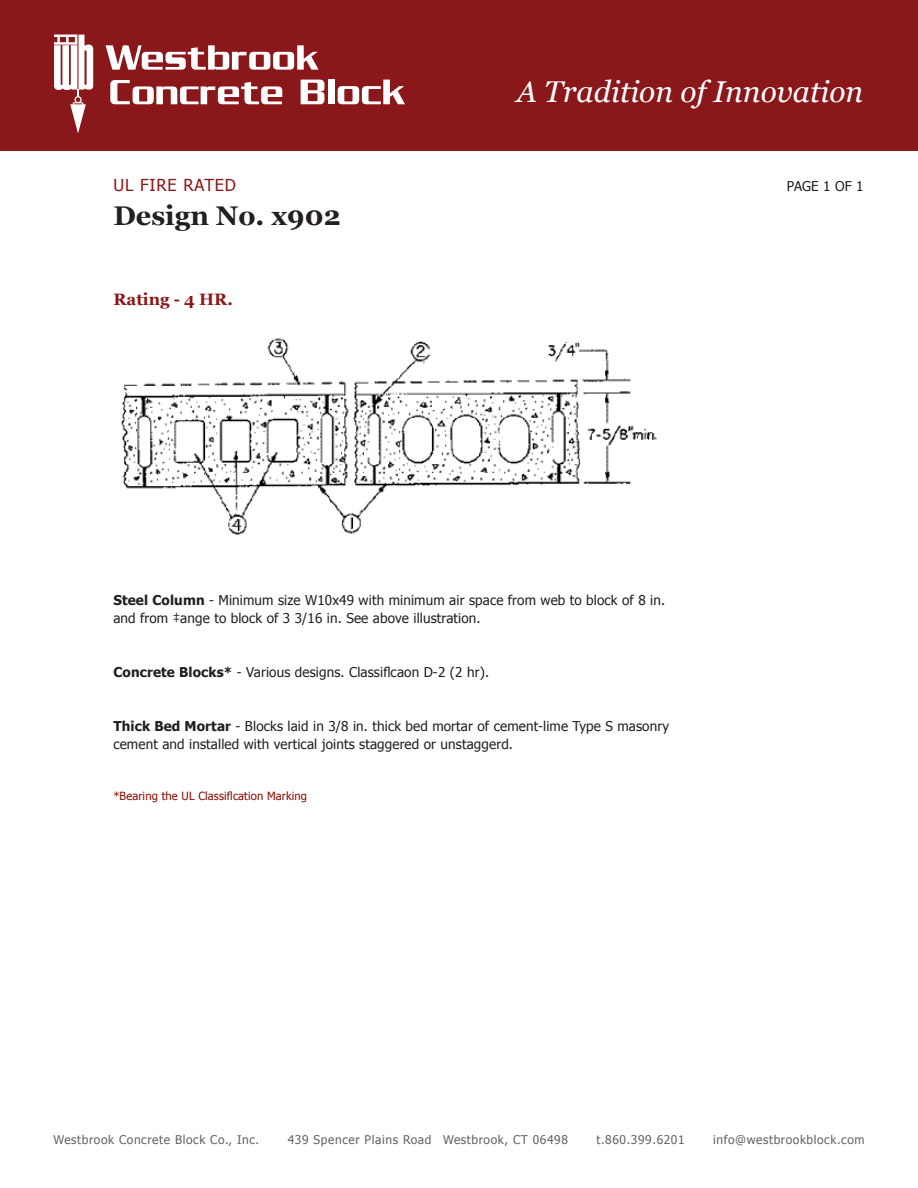
<style>
.page{position:relative;width:918px;height:1188px;background:#fff}
.page>*{position:absolute;margin:0;border:0;box-sizing:border-box;transform-origin:0 0}
.t1{font:italic 30px "Georgia";color:#fff}
.t2{font:700 27px "Georgia";color:#231f20}
.t3{font:700 16.5px "Georgia";color:#8a171a}
.t4{font:16.5px "Tahoma";letter-spacing:.05em;color:#8a171a}
.t5{font:13.5px/18px "Tahoma";letter-spacing:.01em;color:#231f20}
.t6{font:12px "Tahoma";letter-spacing:.05em;color:#636366}
.t7{font:11.25px "Tahoma";letter-spacing:.01em;color:#8b0a02}
.s1{font-weight:700}
</style>
<div class="page">
<div style="left:0;top:0;width:918px;height:150px;background:#8a171a"></div>
<svg style="left:106px;top:45px;width:213px;height:25px"></svg>
<svg style="left:110px;top:80px;width:172px;height:24px"></svg>
<svg style="left:301px;top:80px;width:23px;height:24px"></svg>
<div style="left:328px;top:80px;width:7px;height:24px;background:#fff"></div>
<svg style="left:338px;top:80px;width:67px;height:24px"></svg>
<svg style="left:54px;top:34px;width:39px;height:99px"></svg>
<img style="left:121px;top:338px;width:536px;height:197px">
<p class="t1" style="left:517px;top:73px;width:348px">A Tradition of Innovation</p>
<p class="t4" style="left:113px;top:175px;width:124px">UL FIRE RATED</p>
<p class="t5" style="left:787px;top:177px;width:78px">PAGE 1 OF 1</p>
<p class="t2" style="left:113px;top:198px;width:229px">Design No. x902</p>
<p class="t3" style="left:113px;top:288px;width:121px">Rating - 4 HR.</p>
<p class="t5" style="left:113px;top:591px;width:553px"><span class="s1">Steel Column</span> - Minimum size W10x49 with minimum air space from web to block of 8 in. and from flange to block of 3 3/16 in. See above illustration.</p>
<p class="t5" style="left:113px;top:663px;width:377px"><span class="s1">Concrete Blocks*</span> - Various designs. Classificaon D-2 (2 hr).</p>
<p class="t5" style="left:113px;top:717px;width:557px"><span class="s1">Thick Bed Mortar</span> - Blocks laid in 3/8 in. thick bed mortar of cement-lime Type S masonry cement and installed with vertical joints staggered or unstaggerd.</p>
<p class="t7" style="left:113px;top:789px;width:195px">*Bearing the UL Classification Marking</p>
<p class="t6" style="left:53px;top:1132px;width:207px">Westbrook Concrete Block Co., Inc.</p>
<p class="t6" style="left:288px;top:1132px;width:282px">439 Spencer Plains Road Westbrook, CT 06498</p>
<p class="t6" style="left:596px;top:1132px;width:90px">t.860.399.6201</p>
<p class="t6" style="left:713px;top:1132px;width:153px">info@westbrookblock.com</p>
</div>
